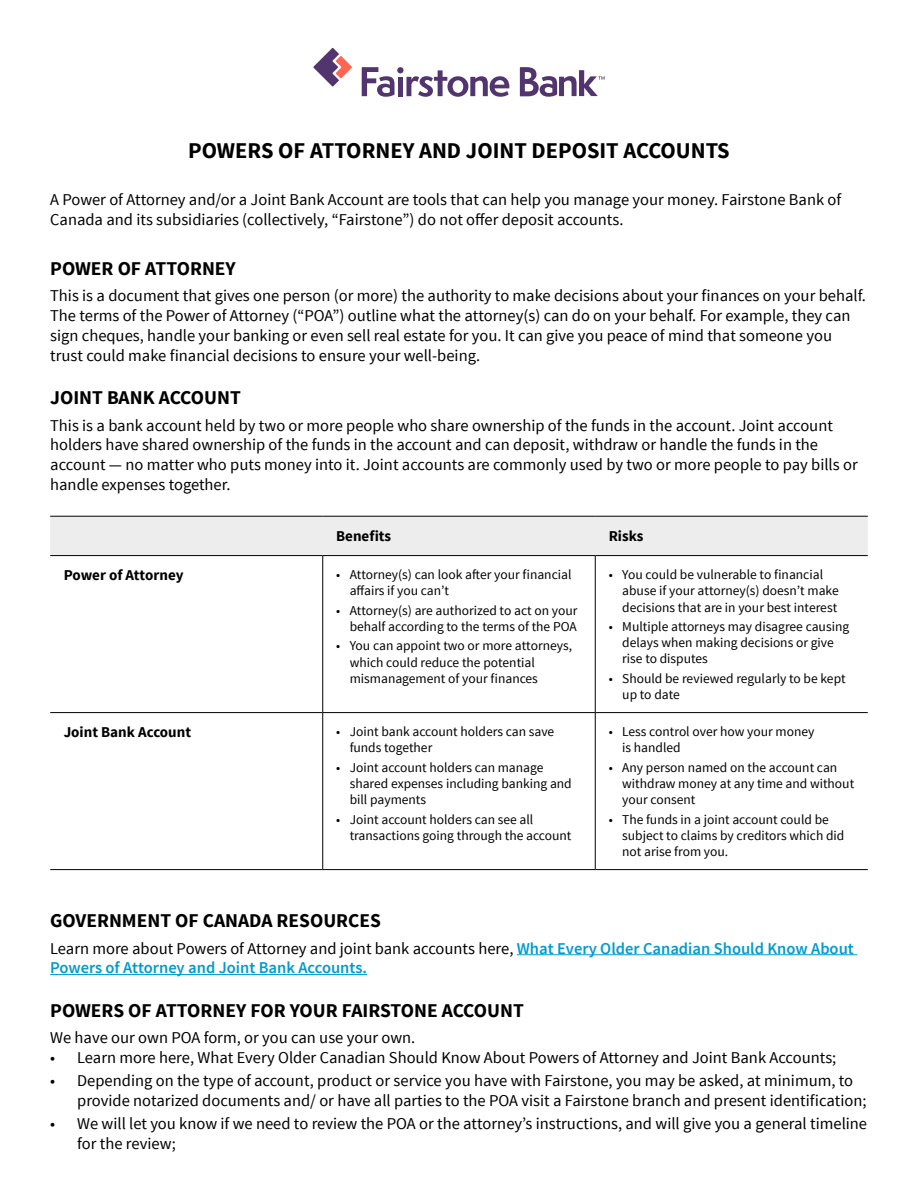
<style>
.page{position:relative;width:918px;height:1188px;background:#fff}
.page>*{position:absolute;margin:0;border:0;box-sizing:border-box;transform-origin:0 0}
.Page_Title{font:700 22.5px "Source Sans Pro";color:#000}
.Section_Header{font:700 19.5px "Source Sans Pro";color:#000}
.Body_Copy{font:16.5px/19.8px "Source Sans Pro";color:#000}
.Bulleted_Body_Copy{font:16.5px/19.8px "Source Sans Pro";color:#000}
.Section_Header-2{font:16.5px/19.8px "Source Sans Pro";color:#000}
.Body_Copy-2{font:600 16.5px/19.8px "Source Sans Pro";color:#009bcd}
.Chart_Heading{font:700 15px "Source Sans Pro";color:#000}
.t1{font:13.5px/16.2px "Source Sans Pro";color:#000}
.s1{font-weight:400;color:#000}
</style>
<div class="page">
<hr style="left:517px;top:954px;width:340px;height:1px;background:#009bcd">
<hr style="left:50px;top:974px;width:317px;height:1px;background:#009bcd">
<div style="left:50px;top:517px;width:818px;height:38px;background:#ededed"></div>
<hr style="left:50px;top:516px;width:273px;height:1px;background:#000">
<hr style="left:323px;top:516px;width:272px;height:1px;background:#000">
<hr style="left:595px;top:516px;width:273px;height:1px;background:#000">
<hr style="left:50px;top:555px;width:273px;height:1px;background:#000">
<hr style="left:323px;top:555px;width:272px;height:1px;background:#000">
<hr style="left:322px;top:556px;width:1px;height:156px;background:#000">
<hr style="left:595px;top:555px;width:273px;height:1px;background:#000">
<hr style="left:595px;top:556px;width:1px;height:156px;background:#000">
<hr style="left:50px;top:712px;width:273px;height:1px;background:#000">
<hr style="left:323px;top:712px;width:272px;height:1px;background:#000">
<hr style="left:322px;top:713px;width:1px;height:156px;background:#000">
<hr style="left:595px;top:712px;width:273px;height:1px;background:#000">
<hr style="left:595px;top:713px;width:1px;height:156px;background:#000">
<hr style="left:50px;top:869px;width:273px;height:1px;background:#000">
<hr style="left:323px;top:869px;width:272px;height:1px;background:#000">
<hr style="left:595px;top:869px;width:273px;height:1px;background:#000">
<svg style="left:362px;top:67px;width:147px;height:30px"></svg>
<svg style="left:313px;top:48px;width:39px;height:39px"></svg>
<svg style="left:520px;top:67px;width:85px;height:30px"></svg>
<h1 class="Page_Title" style="left:188px;top:136px;width:543px">POWERS OF ATTORNEY AND JOINT DEPOSIT ACCOUNTS</h1>
<h2 class="Section_Header-2" style="left:50px;top:190px;width:793px">A Power of Attorney and/or a Joint Bank Account are tools that can help you manage your money. Fairstone Bank of<br>Canada and its subsidiaries (collectively, “Fairstone”) do not offer deposit accounts.</h2>
<h2 class="Section_Header" style="left:50px;top:256px;width:187px">POWER OF ATTORNEY</h2>
<p class="Body_Copy" style="left:50px;top:286px;width:817px">This is a document that gives one person (or more) the authority to make decisions about your finances on your behalf.<br>The terms of the Power of Attorney (“POA”) outline what the attorney(s) can do on your behalf. For example, they can sign cheques, handle your banking or even sell real estate for you. It can give you peace of mind that someone you trust could make financial decisions to ensure your well-being.</p>
<h2 class="Section_Header" style="left:50px;top:385px;width:192px">JOINT BANK ACCOUNT</h2>
<p class="Body_Copy" style="left:50px;top:416px;width:809px">This is a bank account held by two or more people who share ownership of the funds in the account. Joint account holders have shared ownership of the funds in the account and can deposit, withdraw or handle the funds in the account — no matter who puts money into it. Joint accounts are commonly used by two or more people to pay bills or handle expenses together.</p>
<h4 class="Chart_Heading" style="left:336px;top:526px;width:57px">Benefits</h4>
<h4 class="Chart_Heading" style="left:609px;top:526px;width:36px">Risks</h4>
<h4 class="Chart_Heading" style="left:64px;top:566px;width:121px">Power of Attorney</h4>
<p class="t1" style="left:350px;top:567px;width:223px;text-indent:-14px">• Attorney(s) can look after your financial affairs if you can’t</p>
<p class="t1" style="left:336px;top:603px;width:243px;text-align:right">• Attorney(s) are authorized to act on your behalf according to the terms of the POA</p>
<p class="t1" style="left:350px;top:638px;width:224px;text-indent:-14px">• You can appoint two or more attorneys, which could reduce the potential mismanagement of your finances</p>
<p class="t1" style="left:622px;top:567px;width:218px;text-indent:-14px">• You could be vulnerable to financial abuse if your attorney(s) doesn’t make decisions that are in your best interest</p>
<p class="t1" style="left:622px;top:619px;width:228px;text-indent:-14px">• Multiple attorneys may disagree causing delays when making decisions or give rise to disputes</p>
<p class="t1" style="left:622px;top:671px;width:225px;text-indent:-14px">• Should be reviewed regularly to be kept up to date</p>
<h4 class="Chart_Heading" style="left:64px;top:723px;width:129px">Joint Bank Account</h4>
<p class="t1" style="left:350px;top:724px;width:206px;text-indent:-14px">• Joint bank account holders can save funds together</p>
<p class="t1" style="left:350px;top:760px;width:224px;text-indent:-14px">• Joint account holders can manage shared expenses including banking and bill payments</p>
<p class="t1" style="left:350px;top:811px;width:223px;text-indent:-14px">• Joint account holders can see all transactions going through the account</p>
<p class="t1" style="left:622px;top:724px;width:194px;text-indent:-14px">• Less control over how your money is handled</p>
<p class="t1" style="left:622px;top:760px;width:233px;text-indent:-14px">• Any person named on the account can withdraw money at any time and without your consent</p>
<p class="t1" style="left:622px;top:811px;width:224px;text-indent:-14px">• The funds in a joint account could be subject to claims by creditors which did not arise from you.</p>
<h2 class="Section_Header" style="left:50px;top:908px;width:332px">GOVERNMENT OF CANADA RESOURCES</h2>
<p class="Body_Copy-2" style="left:50px;top:939px;width:805px"><span class="s1">Learn more about Powers of Attorney and joint bank accounts here,</span> What Every Older Canadian Should Know About<br>Powers of Attorney and Joint Bank Accounts.</p>
<h2 class="Section_Header" style="left:50px;top:998px;width:475px">POWERS OF ATTORNEY FOR YOUR FAIRSTONE ACCOUNT</h2>
<p class="Body_Copy" style="left:50px;top:1028px;width:367px">We have our own POA form, or you can use your own.</p>
<p class="Bulleted_Body_Copy" style="left:50px;top:1048px;width:788px">• Learn more here, What Every Older Canadian Should Know About Powers of Attorney and Joint Bank Accounts;</p>
<p class="Bulleted_Body_Copy" style="left:77px;top:1071px;width:791px;text-indent:-27px">• Depending on the type of account, product or service you have with Fairstone, you may be asked, at minimum, to provide notarized documents and/ or have all parties to the POA visit a Fairstone branch and present identification;</p>
<p class="Bulleted_Body_Copy" style="left:77px;top:1114px;width:791px;text-indent:-27px">• We will let you know if we need to review the POA or the attorney’s instructions, and will give you a general timeline for the review;</p>
</div>
